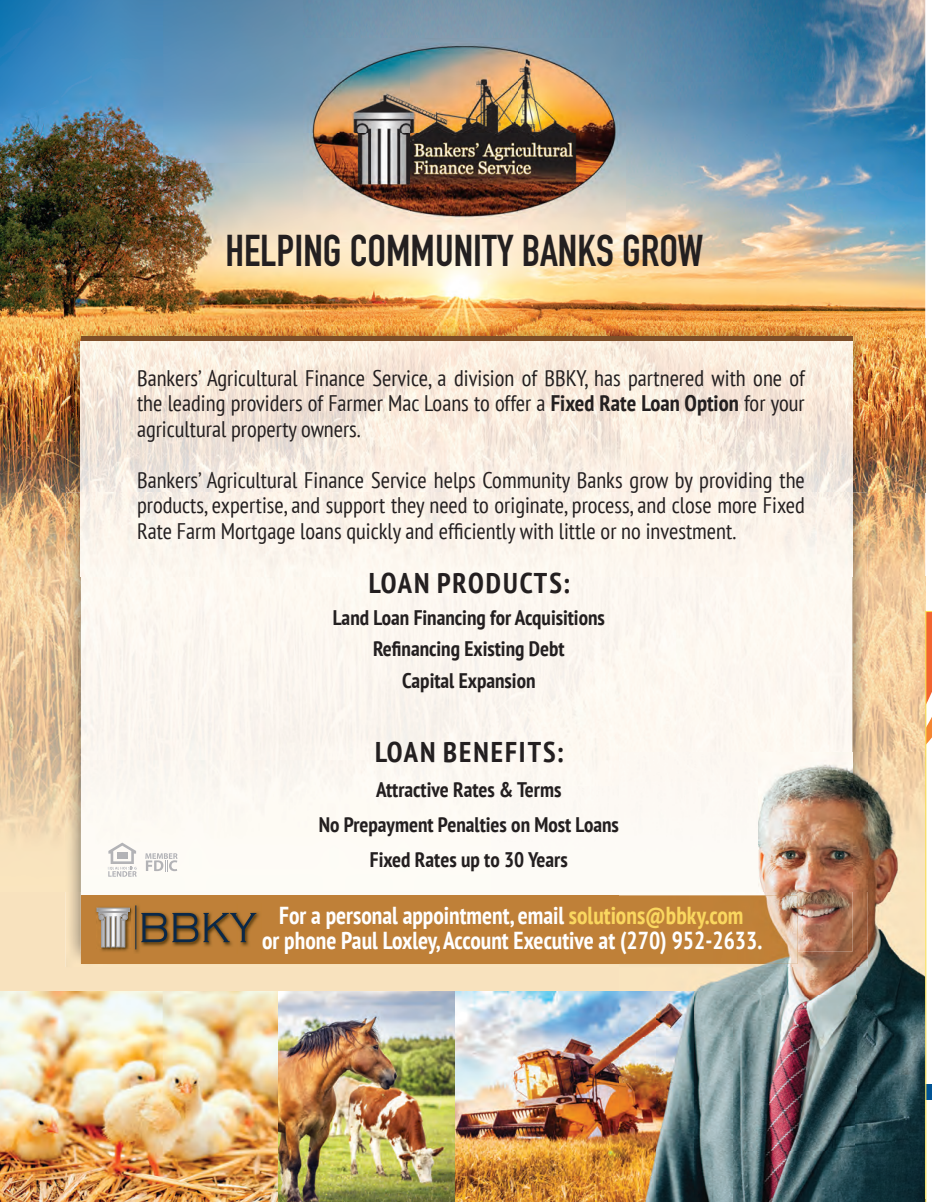
<style>
.page{position:relative;width:932px;height:1202px;background:#fff}
.page>*{position:absolute;margin:0;border:0;box-sizing:border-box;transform-origin:0 0}
.t1{font:700 43.8px "DIN Condensed";color:#231f20}
.t2{font:700 condensed 28.5px "PT Sans";letter-spacing:.07em;color:#231f20}
.t3{font:700 condensed 24.45px/25px "PT Sans";color:#fff;text-align:center;scale:.96 1}
.t4{font:condensed 22.5px/25.5px "PT Sans";color:#231f20;text-align:justify}
.t5{font:700 condensed 21px/31.7px "PT Sans";color:#231f20;text-align:center}
.s1{font-weight:700}
.s2{color:#fad75f}
</style>
<div class="page">
<div style="left:0;top:891px;width:619px;height:100px;background:#f8e2be"></div>
<img style="left:0;top:0;width:303px;height:338px">
<img style="left:303px;top:0;width:622px;height:82px">
<img style="left:573px;top:82px;width:352px;height:256px">
<img style="left:303px;top:229px;width:270px;height:97px">
<img style="left:0;top:338px;width:66px;height:154px">
<img style="left:867px;top:338px;width:58px;height:154px">
<img style="left:0;top:576px;width:492px;height:315px">
<img style="left:852px;top:576px;width:73px;height:315px">
<img style="left:0;top:492px;width:925px;height:84px">
<img style="left:66px;top:891px;width:789px;height:76px">
<img style="left:66px;top:326px;width:801px;height:250px">
<img style="left:81px;top:341px;width:771px;height:235px">
<img style="left:303px;top:38px;width:322px;height:191px">
<img style="left:0;top:991px;width:732px;height:211px">
<img style="left:855px;top:891px;width:67px;height:311px">
<img style="left:619px;top:967px;width:237px;height:28px">
<img style="left:732px;top:995px;width:124px;height:207px">
<img style="left:619px;top:752px;width:233px;height:199px">
<img style="left:619px;top:895px;width:178px;height:68px">
<div style="left:81px;top:336px;width:771px;height:5px;background:#7d4e28"></div>
<img style="left:108px;top:842px;width:28px;height:22px">
<svg style="left:117px;top:852px;width:10px;height:7px"></svg>
<svg style="left:108px;top:866px;width:29px;height:10px"></svg>
<svg style="left:145px;top:853px;width:32px;height:18px"></svg>
<svg style="left:81px;top:891px;width:538px;height:72px;background:#ba8445"></svg>
<hr style="left:135px;top:905px;width:1px;height:44px;background:#0a2849">
<svg style="left:0;top:0;width:6px;height:8px"></svg>
<svg style="left:0;top:1194px;width:6px;height:8px"></svg>
<svg style="left:922px;top:611px;width:10px;height:591px"></svg>
<p class="t1" style="left:225px;top:221px;width:479px">HELPING COMMUNITY BANKS GROW</p>
<p class="t4" style="left:137px;top:365px;width:669px">Bankers’ Agricultural Finance Service, a division of BBKY, has partnered with one of the leading providers of Farmer Mac Loans to offer a <span class="s1">Fixed Rate Loan Option</span> for your agricultural property owners.</p>
<p class="t4" style="left:137px;top:467px;width:669px">Bankers’ Agricultural Finance Service helps Community Banks grow by providing the products, expertise, and support they need to originate, process, and close more Fixed Rate Farm Mortgage loans quickly and efficiently with little or no investment.</p>
<p class="t2" style="left:369px;top:564px;width:202px">LOAN PRODUCTS:</p>
<p class="t5" style="left:333px;top:601px;width:274px">Land Loan Financing for Acquisitions<br>Refinancing Existing Debt<br>Capital Expansion</p>
<p class="t2" style="left:375px;top:732px;width:190px">LOAN BENEFITS:</p>
<p class="t5" style="left:319px;top:771px;width:302px;line-height:35.1px">Attractive Rates &amp; Terms<br>No Prepayment Penalties on Most Loans<br>Fixed Rates up to 30 Years</p>
<p class="t3" style="left:262px;top:902px;width:522px">For a personal appointment, email <span class="s2">solutions@bbky.com<br></span>or phone Paul Loxley, Account Executive at (270) 952-2633.</p>
</div>
